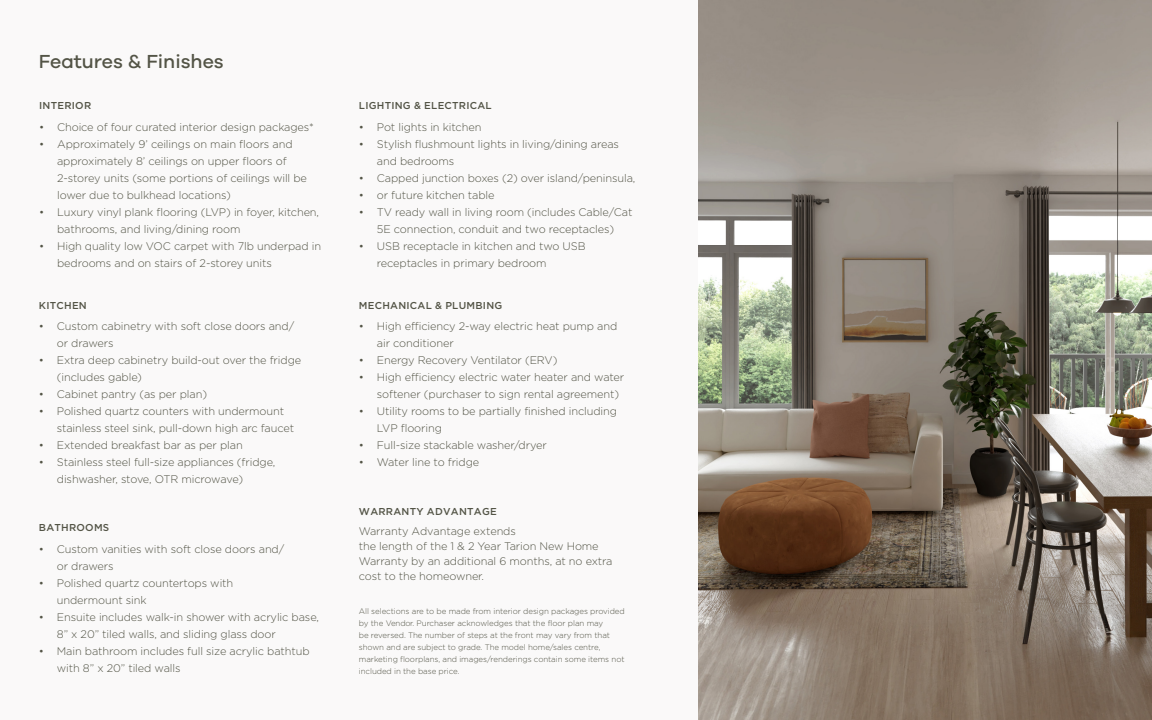
<style>
.page{position:relative;width:1152px;height:720px;background:#faf9f9}
.page>*{position:absolute;margin:0;border:0;box-sizing:border-box;transform-origin:0 0}
.Page_Titles{font:500 19.5px "Galano Grotesque";color:#535446}
.t1{font:300 11px/17px "Gotham";letter-spacing:-.01em;color:#535446}
.t2{font:500 10px "Gotham";letter-spacing:.025em;color:#535446}
.t3{font:300 8px/12px "Gotham";letter-spacing:-.01em;color:#535446}
</style>
<div class="page">
<img style="left:699px;top:0;width:453px;height:720px">
<p class="Page_Titles" style="left:39px;top:50px;width:186px">Features &amp; Finishes</p>
<p class="t2" style="left:39px;top:100px;width:54px">INTERIOR</p>
<p class="t1" style="left:39px;top:118px;width:276px">• Choice of four curated interior design packages*</p>
<p class="t1" style="left:57px;top:135px;width:251px;text-indent:-18px">• Approximately 9’ ceilings on main floors and approximately 8’ ceilings on upper floors of 2-storey units (some portions of ceilings will be lower due to bulkhead locations)</p>
<p class="t1" style="left:57px;top:203px;width:264px;text-indent:-18px">• Luxury vinyl plank flooring (LVP) in foyer, kitchen, bathrooms, and living/dining room</p>
<p class="t1" style="left:57px;top:237px;width:266px;text-indent:-18px">• High quality low VOC carpet with 7lb underpad in bedrooms and on stairs of 2-storey units</p>
<p class="t2" style="left:39px;top:300px;width:49px">KITCHEN</p>
<p class="t1" style="left:57px;top:318px;width:239px;text-indent:-18px">• Custom cabinetry with soft close doors and/ or drawers</p>
<p class="t1" style="left:57px;top:352px;width:246px;text-indent:-18px">• Extra deep cabinetry build-out over the fridge (includes gable)</p>
<p class="t1" style="left:39px;top:386px;width:170px">• Cabinet pantry (as per plan)</p>
<p class="t1" style="left:57px;top:403px;width:239px;text-indent:-18px">• Polished quartz counters with undermount stainless steel sink, pull-down high arc faucet</p>
<p class="t1" style="left:39px;top:437px;width:205px">• Extended breakfast bar as per plan</p>
<p class="t1" style="left:57px;top:454px;width:220px;text-indent:-18px">• Stainless steel full-size appliances (fridge, dishwasher, stove, OTR microwave)</p>
<p class="t2" style="left:39px;top:522px;width:72px">BATHROOMS</p>
<p class="t1" style="left:57px;top:540px;width:229px;text-indent:-18px">• Custom vanities with soft close doors and/ or drawers</p>
<p class="t1" style="left:57px;top:574px;width:178px;text-indent:-18px">• Polished quartz countertops with undermount sink</p>
<p class="t1" style="left:57px;top:608px;width:264px;text-indent:-18px">• Ensuite includes walk-in shower with acrylic base,<br>8” x 20” tiled walls, and sliding glass door</p>
<p class="t1" style="left:57px;top:642px;width:254px;text-indent:-18px">• Main bathroom includes full size acrylic bathtub with 8” x 20” tiled walls</p>
<p class="t2" style="left:359px;top:100px;width:134px">LIGHTING &amp; ELECTRICAL</p>
<p class="t1" style="left:359px;top:118px;width:124px">• Pot lights in kitchen</p>
<p class="t1" style="left:377px;top:135px;width:244px;text-indent:-18px">• Stylish flushmount lights in living/dining areas and bedrooms</p>
<p class="t1" style="left:359px;top:169px;width:278px">• Capped junction boxes (2) over island/peninsula,</p>
<p class="t1" style="left:359px;top:186px;width:137px">• or future kitchen table</p>
<p class="t1" style="left:359px;top:203px;width:275px;text-align:center">• TV ready wall in living room (includes Cable/Cat<br>5E connection, conduit and two receptacles)</p>
<p class="t1" style="left:377px;top:237px;width:210px;text-indent:-18px">• USB receptacle in kitchen and two USB receptacles in primary bedroom</p>
<p class="t2" style="left:359px;top:300px;width:145px">MECHANICAL &amp; PLUMBING</p>
<p class="t1" style="left:377px;top:318px;width:242px;text-indent:-18px">• High efficiency 2-way electric heat pump and air conditioner</p>
<p class="t1" style="left:359px;top:352px;width:200px">• Energy Recovery Ventilator (ERV)</p>
<p class="t1" style="left:377px;top:369px;width:249px;text-indent:-18px">• High efficiency electric water heater and water softener (purchaser to sign rental agreement)</p>
<p class="t1" style="left:377px;top:403px;width:242px;text-indent:-18px">• Utility rooms to be partially finished including<br>LVP flooring</p>
<p class="t1" style="left:359px;top:437px;width:189px">• Full-size stackable washer/dryer</p>
<p class="t1" style="left:359px;top:454px;width:122px">• Water line to fridge</p>
<p class="t2" style="left:359px;top:506px;width:139px">WARRANTY ADVANTAGE</p>
<p class="t1" style="left:359px;top:523px;width:255px;line-height:15px">Warranty Advantage extends<br>the length of the 1 &amp; 2 Year Tarion New Home Warranty by an additional 6 months, at no extra cost to the homeowner.</p>
<p class="t3" style="left:359px;top:605px;width:267px">All selections are to be made from interior design packages provided by the Vendor. Purchaser acknowledges that the floor plan may<br>be reversed. The number of steps at the front may vary from that shown and are subject to grade. The model home/sales centre, marketing floorplans, and images/renderings contain some items not included in the base price.</p>
</div>
